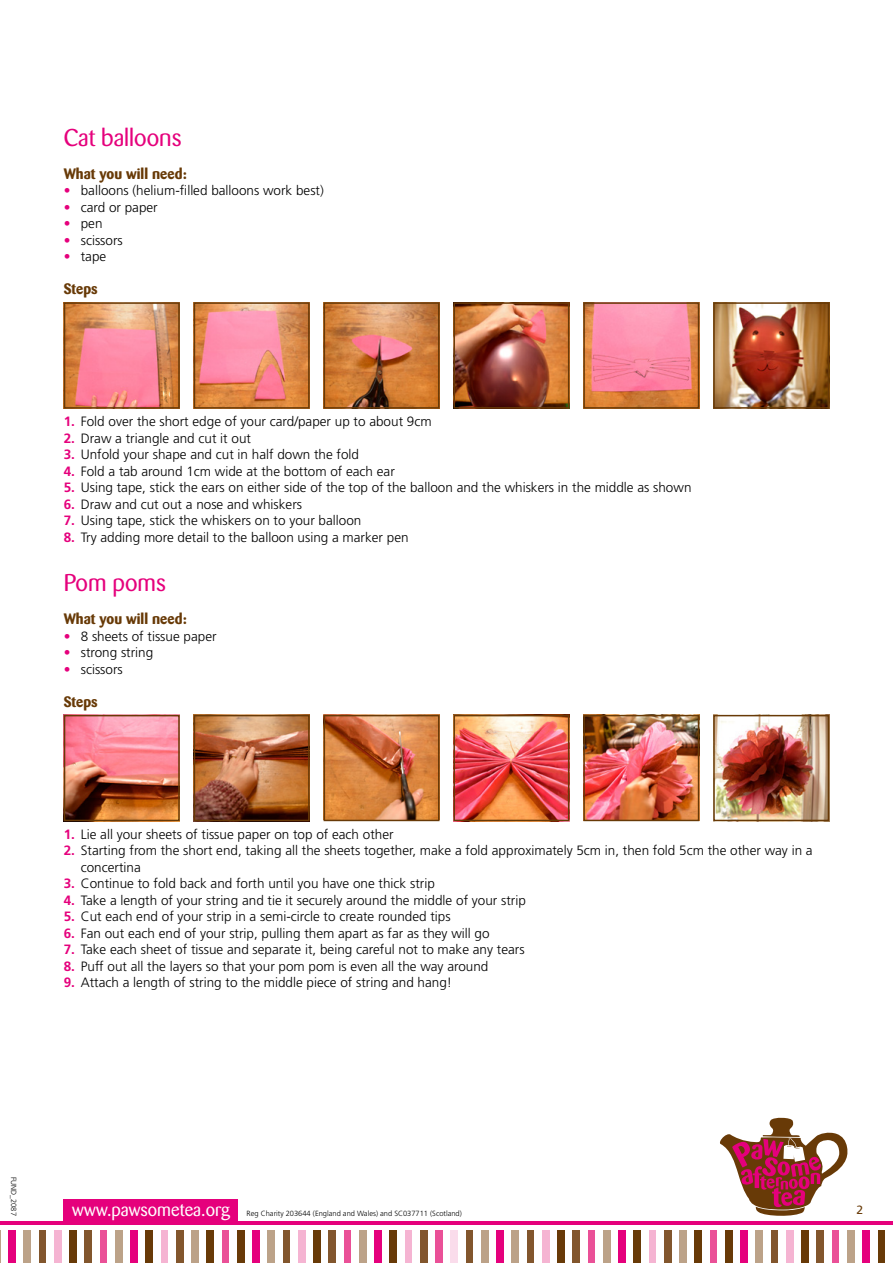
<style>
.page{position:relative;width:893px;height:1263px;background:#fff}
.page>*{position:absolute;margin:0;border:0;box-sizing:border-box;transform-origin:0 0}
.t1{font:24px "Barmeno BQ";color:#e5007c}
.t2{font:18px "Barmeno BQ";color:#fff}
.t3{font:700 15px "Barmeno BQ";color:#683a07}
.t4{font:300 13.5px/16.5px "Frutiger";color:#000}
.t5{font:12px "Frutiger";color:#683a07}
.t6{font:300 7.5px "Frutiger";color:#000}
.s1{font-weight:700;color:#e5007c}
</style>
<div class="page">
<img style="left:67px;top:305px;width:110px;height:101px">
<div style="left:64px;top:302px;width:116px;height:107px;border:2px solid #683a07"></div>
<img style="left:197px;top:305px;width:110px;height:101px">
<div style="left:194px;top:302px;width:116px;height:107px;border:2px solid #683a07"></div>
<img style="left:327px;top:305px;width:109px;height:101px">
<div style="left:324px;top:302px;width:115px;height:107px;border:2px solid #683a07"></div>
<img style="left:456px;top:305px;width:110px;height:101px">
<div style="left:453px;top:302px;width:116px;height:107px;border:2px solid #683a07"></div>
<img style="left:586px;top:305px;width:110px;height:101px">
<div style="left:583px;top:302px;width:116px;height:107px;border:2px solid #683a07"></div>
<img style="left:716px;top:305px;width:110px;height:101px">
<div style="left:713px;top:302px;width:116px;height:107px;border:2px solid #683a07"></div>
<img style="left:67px;top:718px;width:110px;height:100px">
<div style="left:64px;top:715px;width:116px;height:106px;border:2px solid #683a07"></div>
<img style="left:197px;top:718px;width:110px;height:100px">
<div style="left:194px;top:715px;width:116px;height:106px;border:2px solid #683a07"></div>
<img style="left:327px;top:718px;width:109px;height:100px">
<div style="left:324px;top:715px;width:115px;height:106px;border:2px solid #683a07"></div>
<img style="left:456px;top:718px;width:110px;height:100px">
<div style="left:453px;top:715px;width:116px;height:106px;border:2px solid #683a07"></div>
<img style="left:586px;top:718px;width:110px;height:100px">
<div style="left:583px;top:715px;width:116px;height:106px;border:2px solid #683a07"></div>
<img style="left:716px;top:718px;width:110px;height:100px">
<div style="left:713px;top:715px;width:116px;height:106px;border:2px solid #683a07"></div>
<div style="left:206px;top:1230px;width:8px;height:33px;background:#683a07"></div>
<div style="left:191px;top:1230px;width:8px;height:33px;background:#bca288"></div>
<div style="left:176px;top:1230px;width:7px;height:33px;background:#82562d"></div>
<div style="left:160px;top:1230px;width:8px;height:33px;background:#f5b4d2"></div>
<div style="left:145px;top:1230px;width:8px;height:33px;background:#683a07"></div>
<div style="left:130px;top:1230px;width:8px;height:33px;background:#e5007c"></div>
<div style="left:115px;top:1230px;width:7px;height:33px;background:#bca288"></div>
<div style="left:99px;top:1230px;width:8px;height:33px;background:#ea5097"></div>
<div style="left:84px;top:1230px;width:8px;height:33px;background:#82562d"></div>
<div style="left:69px;top:1230px;width:8px;height:33px;background:#683a07"></div>
<div style="left:54px;top:1230px;width:7px;height:33px;background:#f5b4d2"></div>
<div style="left:38px;top:1230px;width:8px;height:33px;background:#82562d"></div>
<div style="left:23px;top:1230px;width:8px;height:33px;background:#bca288"></div>
<div style="left:8px;top:1230px;width:8px;height:33px;background:#e5007c"></div>
<hr style="left:0;top:1230px;width:1px;height:33px;background:#bca288">
<div style="left:694px;top:1230px;width:8px;height:33px;background:#683a07"></div>
<div style="left:679px;top:1230px;width:8px;height:33px;background:#bca288"></div>
<div style="left:664px;top:1230px;width:7px;height:33px;background:#82562d"></div>
<div style="left:648px;top:1230px;width:8px;height:33px;background:#f5b4d2"></div>
<div style="left:633px;top:1230px;width:8px;height:33px;background:#683a07"></div>
<div style="left:618px;top:1230px;width:8px;height:33px;background:#e5007c"></div>
<div style="left:603px;top:1230px;width:7px;height:33px;background:#bca288"></div>
<div style="left:587px;top:1230px;width:8px;height:33px;background:#ea5097"></div>
<div style="left:572px;top:1230px;width:8px;height:33px;background:#82562d"></div>
<div style="left:557px;top:1230px;width:8px;height:33px;background:#683a07"></div>
<div style="left:542px;top:1230px;width:7px;height:33px;background:#f5b4d2"></div>
<div style="left:526px;top:1230px;width:8px;height:33px;background:#82562d"></div>
<div style="left:511px;top:1230px;width:8px;height:33px;background:#bca288"></div>
<div style="left:496px;top:1230px;width:8px;height:33px;background:#e5007c"></div>
<div style="left:481px;top:1230px;width:7px;height:33px;background:#bca288"></div>
<div style="left:465px;top:1230px;width:8px;height:33px;background:#82562d"></div>
<div style="left:450px;top:1230px;width:8px;height:33px;background:#fadceb"></div>
<div style="left:435px;top:1230px;width:8px;height:33px;background:#ea5097"></div>
<div style="left:420px;top:1230px;width:7px;height:33px;background:#82562d"></div>
<div style="left:404px;top:1230px;width:8px;height:33px;background:#f5b4d2"></div>
<div style="left:389px;top:1230px;width:8px;height:33px;background:#683a07"></div>
<div style="left:374px;top:1230px;width:8px;height:33px;background:#e5007c"></div>
<div style="left:359px;top:1230px;width:7px;height:33px;background:#bca288"></div>
<div style="left:343px;top:1230px;width:8px;height:33px;background:#ea5097"></div>
<div style="left:328px;top:1230px;width:8px;height:33px;background:#82562d"></div>
<div style="left:313px;top:1230px;width:8px;height:33px;background:#683a07"></div>
<div style="left:298px;top:1230px;width:7px;height:33px;background:#f5b4d2"></div>
<div style="left:282px;top:1230px;width:8px;height:33px;background:#82562d"></div>
<div style="left:267px;top:1230px;width:8px;height:33px;background:#bca288"></div>
<div style="left:252px;top:1230px;width:8px;height:33px;background:#e5007c"></div>
<div style="left:237px;top:1230px;width:7px;height:33px;background:#683a07"></div>
<div style="left:221px;top:1230px;width:8px;height:33px;background:#ea5097"></div>
<hr style="left:892px;top:1230px;width:1px;height:33px;background:#f5b4d2">
<div style="left:877px;top:1230px;width:8px;height:33px;background:#683a07"></div>
<div style="left:862px;top:1230px;width:8px;height:33px;background:#e5007c"></div>
<div style="left:847px;top:1230px;width:7px;height:33px;background:#bca288"></div>
<div style="left:831px;top:1230px;width:8px;height:33px;background:#ea5097"></div>
<div style="left:816px;top:1230px;width:8px;height:33px;background:#82562d"></div>
<div style="left:801px;top:1230px;width:8px;height:33px;background:#683a07"></div>
<div style="left:786px;top:1230px;width:7px;height:33px;background:#f5b4d2"></div>
<div style="left:770px;top:1230px;width:8px;height:33px;background:#82562d"></div>
<div style="left:755px;top:1230px;width:8px;height:33px;background:#bca288"></div>
<div style="left:740px;top:1230px;width:8px;height:33px;background:#e5007c"></div>
<div style="left:725px;top:1230px;width:7px;height:33px;background:#683a07"></div>
<div style="left:709px;top:1230px;width:8px;height:33px;background:#ea5097"></div>
<div style="left:64px;top:1199px;width:174px;height:24px;background:#e5007c"></div>
<hr style="left:0;top:1221px;width:893px;height:4px;background:#e5007c">
<svg style="left:720px;top:1118px;width:127px;height:98px"></svg>
<h1 class="t1" style="left:64px;top:124px;width:119px">Cat balloons</h1>
<p class="t3" style="left:64px;top:165px;width:125px">What you will need:</p>
<p class="t4" style="left:64px;top:182px;width:262px"><span class="s1">•</span> balloons (helium-filled balloons work best)</p>
<p class="t4" style="left:64px;top:199px;width:96px"><span class="s1">•</span> card or paper</p>
<p class="t4" style="left:64px;top:215px;width:40px"><span class="s1">•</span> pen</p>
<p class="t4" style="left:64px;top:232px;width:61px"><span class="s1">•</span> scissors</p>
<p class="t4" style="left:64px;top:248px;width:44px"><span class="s1">•</span> tape</p>
<p class="t3" style="left:64px;top:280px;width:36px">Steps</p>
<p class="t4" style="left:64px;top:413px;width:369px"><span class="s1">1.</span> Fold over the short edge of your card/paper up to about 9cm</p>
<p class="t4" style="left:64px;top:430px;width:189px"><span class="s1">2.</span> Draw a triangle and cut it out</p>
<p class="t4" style="left:64px;top:446px;width:297px"><span class="s1">3.</span> Unfold your shape and cut in half down the fold</p>
<p class="t4" style="left:64px;top:463px;width:333px"><span class="s1">4.</span> Fold a tab around 1cm wide at the bottom of each ear</p>
<p class="t4" style="left:64px;top:479px;width:629px"><span class="s1">5.</span> Using tape, stick the ears on either side of the top of the balloon and the whiskers in the middle as shown</p>
<p class="t4" style="left:64px;top:496px;width:240px"><span class="s1">6.</span> Draw and cut out a nose and whiskers</p>
<p class="t4" style="left:64px;top:512px;width:299px"><span class="s1">7.</span> Using tape, stick the whiskers on to your balloon</p>
<p class="t4" style="left:64px;top:529px;width:346px"><span class="s1">8.</span> Try adding more detail to the balloon using a marker pen</p>
<h1 class="t1" style="left:64px;top:569px;width:104px">Pom poms</h1>
<p class="t3" style="left:64px;top:610px;width:125px">What you will need:</p>
<p class="t4" style="left:64px;top:628px;width:154px"><span class="s1">•</span> 8 sheets of tissue paper</p>
<p class="t4" style="left:64px;top:644px;width:91px"><span class="s1">•</span> strong string</p>
<p class="t4" style="left:64px;top:661px;width:61px"><span class="s1">•</span> scissors</p>
<p class="t3" style="left:64px;top:693px;width:36px">Steps</p>
<p class="t4" style="left:64px;top:826px;width:331px"><span class="s1">1.</span> Lie all your sheets of tissue paper on top of each other</p>
<p class="t4" style="left:81px;top:842px;width:733px;text-indent:-17px"><span class="s1">2.</span> Starting from the short end, taking all the sheets together, make a fold approximately 5cm in, then fold 5cm the other way in a concertina</p>
<p class="t4" style="left:64px;top:875px;width:373px"><span class="s1">3.</span> Continue to fold back and forth until you have one thick strip</p>
<p class="t4" style="left:64px;top:892px;width:464px"><span class="s1">4.</span> Take a length of your string and tie it securely around the middle of your strip</p>
<p class="t4" style="left:64px;top:908px;width:388px"><span class="s1">5.</span> Cut each end of your strip in a semi-circle to create rounded tips</p>
<p class="t4" style="left:64px;top:925px;width:427px"><span class="s1">6.</span> Fan out each end of your strip, pulling them apart as far as they will go</p>
<p class="t4" style="left:64px;top:941px;width:462px"><span class="s1">7.</span> Take each sheet of tissue and separate it, being careful not to make any tears</p>
<p class="t4" style="left:64px;top:958px;width:426px"><span class="s1">8.</span> Puff out all the layers so that your pom pom is even all the way around</p>
<p class="t4" style="left:64px;top:974px;width:390px"><span class="s1">9.</span> Attach a length of string to the middle piece of string and hang!</p>
<p class="t6" style="left:18px;top:1177px;width:40px;rotate:90deg">FUND_2087</p>
<h2 class="t2" style="left:72px;top:1199px;width:159px">www.pawsometea.org</h2>
<p class="t6" style="left:247px;top:1209px;width:217px">Reg Charity 203644 (England and Wales) and SC037711 (Scotland)</p>
<p class="t5" style="left:856px;top:1202px;width:8px">2</p>
</div>
